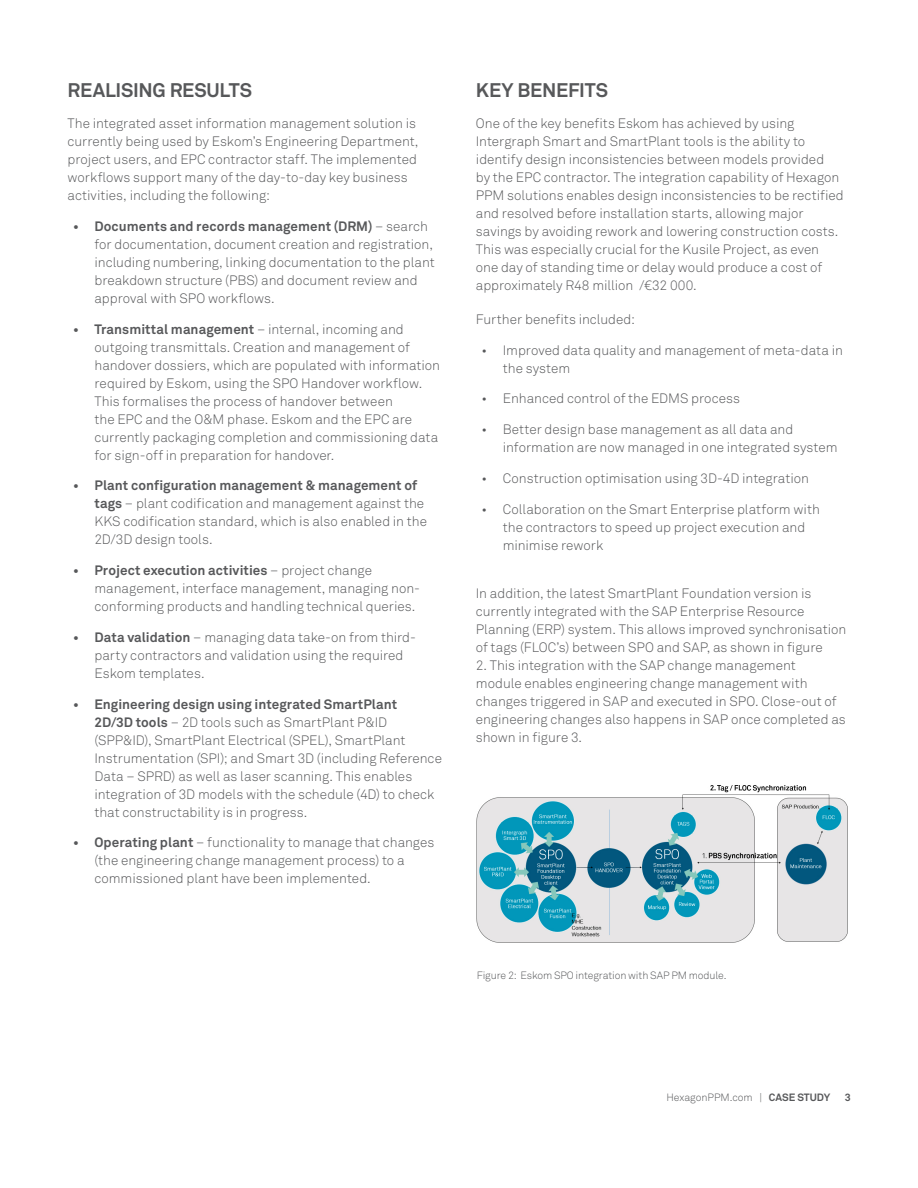
<style>
.page{position:relative;width:918px;height:1188px;background:#fff}
.page>*{position:absolute;margin:0;border:0;box-sizing:border-box;transform-origin:0 0}
.BODY_H1{font:700 19.5px "Akkurat Pro";letter-spacing:-.01em;color:#57585a}
.BODY_Copy{font:13.5px/18px "Akkurat Light Pro";color:#57585a}
.Folio_Title{font:10.5px "Akkurat Light Pro";letter-spacing:-.01em;color:#57585a}
.Folio_Title-2{font:700 10.5px "Akkurat Pro";color:#57585a}
.s1{font-family:"Akkurat Pro";font-weight:700}
</style>
<div class="page">
<img style="left:476px;top:785px;width:372px;height:158px">
<p class="BODY_H1" style="left:68px;top:78px;width:186px">REALISING RESULTS</p>
<p class="BODY_Copy" style="left:68px;top:115px;width:353px">The integrated asset information management solution is currently being used by Eskom’s Engineering Department, project users, and EPC contractor staff. The implemented workflows support many of the day-to-day key business activities, including the following:</p>
<p class="BODY_Copy" style="left:94px;top:217px;width:342px;text-indent:-21px"><span class="s1">• Documents and records management (DRM)</span> – search for documentation, document creation and registration, including numbering, linking documentation to the plant breakdown structure (PBS) and document review and approval with SPO workflows.</p>
<p class="BODY_Copy" style="left:94px;top:320px;width:347px;text-indent:-21px"><span class="s1">• Transmittal management</span> – internal, incoming and outgoing transmittals. Creation and management of handover dossiers, which are populated with information required by Eskom, using the SPO Handover workflow.<br>This formalises the process of handover between<br>the EPC and the O&amp;M phase. Eskom and the EPC are currently packaging completion and commissioning data for sign-off in preparation for handover.</p>
<p class="BODY_Copy" style="left:94px;top:477px;width:334px;text-indent:-21px"><span class="s1">• Plant configuration management &amp; management of tags</span> – plant codification and management against the KKS codification standard, which is also enabled in the 2D/3D design tools.</p>
<p class="BODY_Copy" style="left:94px;top:562px;width:327px;text-indent:-21px"><span class="s1">• Project execution activities</span> – project change management, interface management, managing non&shy;conforming products and handling technical queries.</p>
<p class="BODY_Copy" style="left:94px;top:629px;width:323px;text-indent:-21px"><span class="s1">• Data validation</span> – managing data take-on from third&shy;party contractors and validation using the required<br>Eskom templates.</p>
<p class="BODY_Copy" style="left:94px;top:695px;width:349px;text-indent:-21px"><span class="s1">• Engineering design using integrated SmartPlant<br>2D/3D tools</span> – 2D tools such as SmartPlant P&amp;ID (SPP&amp;ID), SmartPlant Electrical (SPEL), SmartPlant Instrumentation (SPI); and Smart 3D (including Reference Data – SPRD) as well as laser scanning. This enables integration of 3D models with the schedule (4D) to check that constructability is in progress.</p>
<p class="BODY_Copy" style="left:94px;top:834px;width:341px;text-indent:-21px"><span class="s1">• Operating plant</span> – functionality to manage that changes (the engineering change management process) to a commissioned plant have been implemented.</p>
<p class="BODY_H1" style="left:476px;top:78px;width:134px">KEY BENEFITS</p>
<p class="BODY_Copy" style="left:476px;top:115px;width:369px">One of the key benefits Eskom has achieved by using Intergraph Smart and SmartPlant tools is the ability to identify design inconsistencies between models provided<br>by the EPC contractor. The integration capability of Hexagon PPM solutions enables design inconsistencies to be rectified and resolved before installation starts, allowing major savings by avoiding rework and lowering construction costs.<br>This was especially crucial for the Kusile Project, as even one day of standing time or delay would produce a cost of approximately R48 million /€32 000.</p>
<p class="BODY_Copy" style="left:476px;top:310px;width:161px">Further benefits included:</p>
<p class="BODY_Copy" style="left:503px;top:341px;width:342px;text-indent:-21px">• Improved data quality and management of meta-data in the system</p>
<p class="BODY_Copy" style="left:482px;top:390px;width:260px">• Enhanced control of the EDMS process</p>
<p class="BODY_Copy" style="left:503px;top:421px;width:336px;text-indent:-21px">• Better design base management as all data and information are now managed in one integrated system</p>
<p class="BODY_Copy" style="left:482px;top:470px;width:329px">• Construction optimisation using 3D-4D integration</p>
<p class="BODY_Copy" style="left:503px;top:500px;width:319px;text-indent:-21px">• Collaboration on the Smart Enterprise platform with the contractors to speed up project execution and minimise rework</p>
<p class="BODY_Copy" style="left:476px;top:585px;width:372px">In addition, the latest SmartPlant Foundation version is currently integrated with the SAP Enterprise Resource Planning (ERP) system. This allows improved synchronisation of tags (FLOC’s) between SPO and SAP, as shown in figure</p>
<p class="BODY_Copy" style="left:476px;top:657px;width:371px">2. This integration with the SAP change management<br>module enables engineering change management with changes triggered in SAP and executed in SPO. Close-out of engineering changes also happens in SAP once completed as shown in figure 3.</p>
<p class="Folio_Title" style="left:477px;top:969px;width:251px">Figure 2: Eskom SPO integration with SAP PM module.</p>
<p class="Folio_Title" style="left:666px;top:1091px;width:165px">HexagonPPM.com | <span class="s1">CASE STUDY</span></p>
<p class="Folio_Title-2" style="left:845px;top:1091px;width:7px">3</p>
</div>
